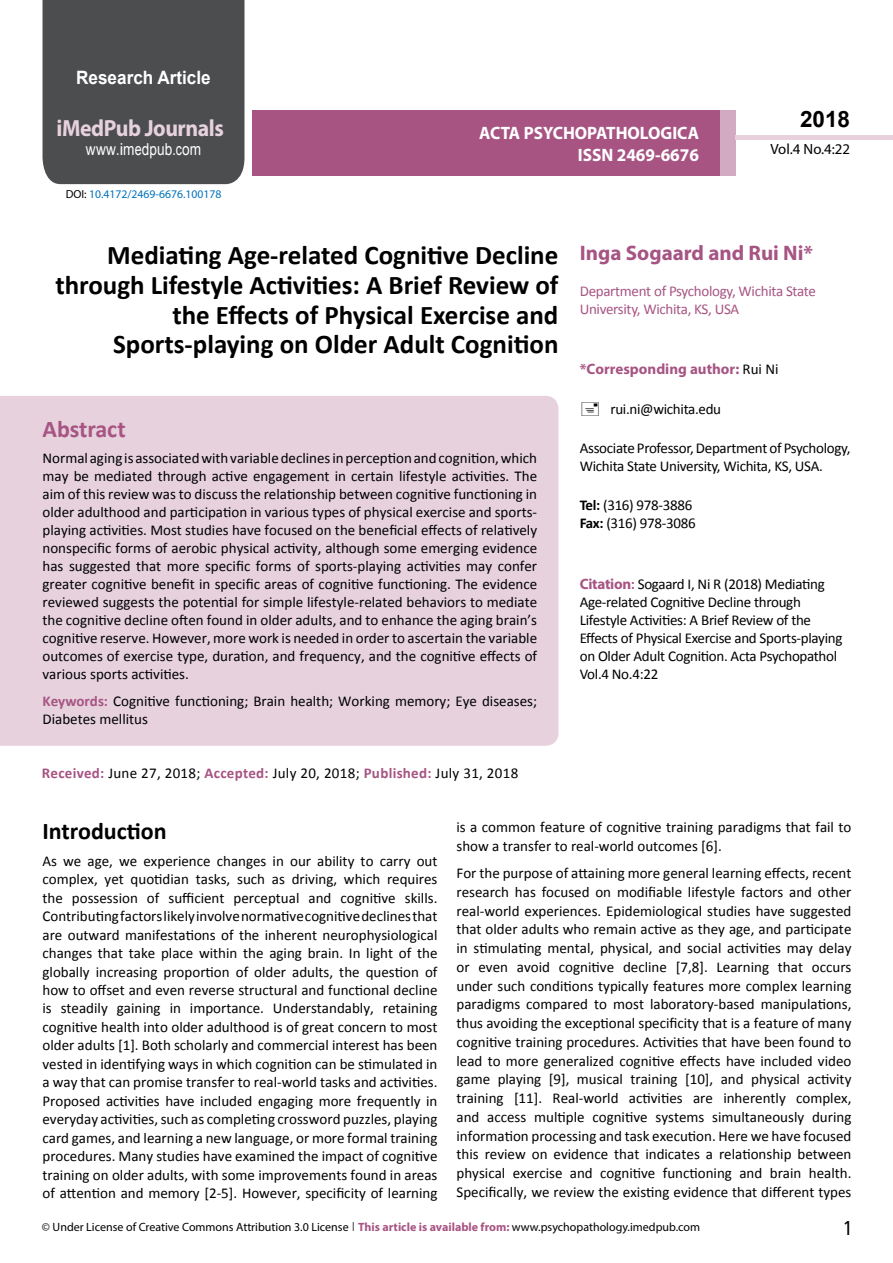
<style>
.page{position:relative;width:893px;height:1263px;background:#fff}
.page>*{position:absolute;margin:0;border:0;box-sizing:border-box;transform-origin:0 0}
.t1{font:700 27px/29.7px "Calibri";color:#000;text-align:right}
.t2{font:25.5px "Tunga";color:#000}
.t3{font:700 24px "Calibri";color:#000}
.t4{font:700 24px "Calibri";color:#a75483}
.t5{font:700 23.4px "Myriad Pro";letter-spacing:-.02em;color:#e6d1dd;scale:.93 1}
.t6{font:700 22.5px "Arial";color:#000}
.t7{font:700 21px "Myriad Pro";color:#a55483}
.t8{font:700 18.45px "Arial";color:#fff;scale:.93 1}
.t9{font:700 18px/21.6px "Myriad Pro";color:#fff;text-align:right;scale:.96 1}
.t10{font:16.5px "Arial";letter-spacing:.01em;color:#fff;scale:.83 1}
.t11{font:15px/18.5px "Calibri";color:#000;text-align:justify}
.t12{font:15px/18px "Calibri";letter-spacing:-.02em;color:#000}
.t13{font:15px "Calibri";letter-spacing:.02em;color:#000}
.t14{font:15px/18px "Calibri";letter-spacing:-.02em;color:#a75483}
.t15{font:700 15px "Myriad Pro";color:#a75483}
.t16{font:14.85px "Myriad Pro";color:#000}
.t17{font:12px "Myriad Pro";color:#000}
.t18{font:11.7px "Myriad Pro";color:#0072bc}
.s1{font-family:"Calibri"}
.s2{color:#000}
.s3{font-weight:700;color:#a75483}
.s4{font-family:"Calibri";font-weight:400;color:#000}
.s5{font-weight:700}
.s6{font-family:"Myriad Pro";font-weight:700;color:#a75483}
.s7{font-family:"Tunga"}
</style>
<div class="page">
<div style="left:252px;top:110px;width:469px;height:66px;background:#a75483"></div>
<div style="left:720px;top:110px;width:16px;height:66px;background:#d2aac1"></div>
<div style="left:43px;top:0;width:201px;height:184px;background:#4c4d4f"></div>
<div style="left:736px;top:135px;width:157px;height:5px;background:#e6d1dd"></div>
<div style="left:0;top:396px;width:558px;height:350px;background:#e6d1dd"></div>
<p class="t8" style="left:76px;top:65px;width:146px">Research Article</p>
<h3 class="t5" style="left:57px;top:113px;width:181px">iMedPub Journals</h3>
<p class="t10" style="left:86px;top:139px;width:140px">www<span class="s1">.</span>imedpub<span class="s1">.</span>com</p>
<p class="t18" style="left:66px;top:187px;width:157px"><span class="s2">DOI:</span> 10.4172/2469-6676.100178</p>
<p class="t9" style="left:479px;top:122px;width:230px">ACTA PSYCHOPATHOLOGICA<br>ISSN 2469-6676</p>
<h3 class="t6" style="left:800px;top:104px;width:52px">2018</h3>
<p class="t16" style="left:770px;top:140px;width:81px">Vol.4 No.4:22</p>
<h1 class="t1" style="left:55px;top:240px;width:505px">Mediating Age-related Cognitive Decline through Lifestyle Activities: A Brief Review of the Effects of Physical Exercise and Sports-playing on Older Adult Cognition</h1>
<h3 class="t4" style="left:43px;top:413px;width:85px">Abstract</h3>
<p class="t11" style="left:43px;top:449px;width:496px;line-height:18px">Normal aging is associated with variable declines in perception and cognition, which may be mediated through active engagement in certain lifestyle activities. The aim of this review was to discuss the relationship between cognitive functioning in older adulthood and participation in various types of physical exercise and sports&shy;playing activities. Most studies have focused on the beneficial effects of relatively nonspecific forms of aerobic physical activity, although some emerging evidence has suggested that more specific forms of sports-playing activities may confer greater cognitive benefit in specific areas of cognitive functioning. The evidence reviewed suggests the potential for simple lifestyle-related behaviors to mediate the cognitive decline often found in older adults, and to enhance the aging brain’s cognitive reserve. However, more work is needed in order to ascertain the variable outcomes of exercise type, duration, and frequency, and the cognitive effects of various sports activities.</p>
<p class="t11" style="left:43px;top:692px;width:496px;line-height:18px"><span class="s3">Keywords:</span> Cognitive functioning; Brain health; Working memory; Eye diseases;<br>Diabetes mellitus</p>
<p class="t13" style="left:42px;top:764px;width:478px"><span class="s3">Received:</span> June 27, 2018; <span class="s3">Accepted:</span> July 20, 2018; <span class="s3">Published:</span> July 31, 2018</p>
<h3 class="t7" style="left:580px;top:239px;width:235px">Inga Sogaard and Rui Ni*</h3>
<p class="t14" style="left:580px;top:282px;width:238px">Department of Psychology, Wichita State<br>University, Wichita, KS, USA</p>
<p class="t15" style="left:580px;top:360px;width:200px">*Corresponding author: <span class="s4">Rui Ni</span></p>
<p class="t12" style="left:610px;top:400px;width:112px">rui.ni@wichita.edu</p>
<p class="t12" style="left:580px;top:439px;width:272px">Associate Professor, Department of Psychology,<br>Wichita State University, Wichita, KS, USA.</p>
<p class="t12" style="left:580px;top:496px;width:117px"><span class="s5">Tel:</span> (316) 978-3886<br><span class="s5">Fax:</span> (316) 978-3086</p>
<p class="t12" style="left:580px;top:575px;width:264px"><span class="s6">Citation</span><span class="s3">:</span> Sogaard I, Ni R (2018) Mediating Age-related Cognitive Decline through Lifestyle Activities: A Brief Review of the Effects of Physical Exercise and Sports-playing on Older Adult Cognition. Acta Psychopathol Vol.4 No.4:22</p>
<h3 class="t3" style="left:43px;top:815px;width:126px">Introduction</h3>
<p class="t11" style="left:43px;top:852px;width:396px">As we age, we experience changes in our ability to carry out complex, yet quotidian tasks, such as driving, which requires the possession of sufficient perceptual and cognitive skills.<br>Contributing factors likely involve normative cognitive declines that are outward manifestations of the inherent neurophysiological changes that take place within the aging brain. In light of the globally increasing proportion of older adults, the question of how to offset and even reverse structural and functional decline is steadily gaining in importance. Understandably, retaining cognitive health into older adulthood is of great concern to most older adults [1]. Both scholarly and commercial interest has been vested in identifying ways in which cognition can be stimulated in a way that can promise transfer to real-world tasks and activities.<br>Proposed activities have included engaging more frequently in everyday activities, such as completing crossword puzzles, playing card games, and learning a new language, or more formal training procedures. Many studies have examined the impact of cognitive training on older adults, with some improvements found in areas of attention and memory [2-5]. However, specificity of learning</p>
<p class="t11" style="left:456px;top:818px;width:396px">is a common feature of cognitive training paradigms that fail to show a transfer to real-world outcomes [6].</p>
<p class="t11" style="left:456px;top:864px;width:396px">For the purpose of attaining more general learning effects, recent research has focused on modifiable lifestyle factors and other real-world experiences. Epidemiological studies have suggested that older adults who remain active as they age, and participate in stimulating mental, physical, and social activities may delay or even avoid cognitive decline [7,8]. Learning that occurs under such conditions typically features more complex learning paradigms compared to most laboratory-based manipulations, thus avoiding the exceptional specificity that is a feature of many cognitive training procedures. Activities that have been found to lead to more generalized cognitive effects have included video game playing [9], musical training [10], and physical activity training [11]. Real-world activities are inherently complex, and access multiple cognitive systems simultaneously during information processing and task execution. Here we have focused this review on evidence that indicates a relationship between physical exercise and cognitive functioning and brain health.<br>Specifically, we review the existing evidence that different types</p>
<p class="t17" style="left:42px;top:1220px;width:660px">© Under License of Creative Commons Attribution 3.0 License <span class="s7">|</span> <span class="s3">This article is available from:</span> www.psychopathology.imedpub.com</p>
<h2 class="t2" style="left:844px;top:1211px;width:9px">1</h2>
</div>
